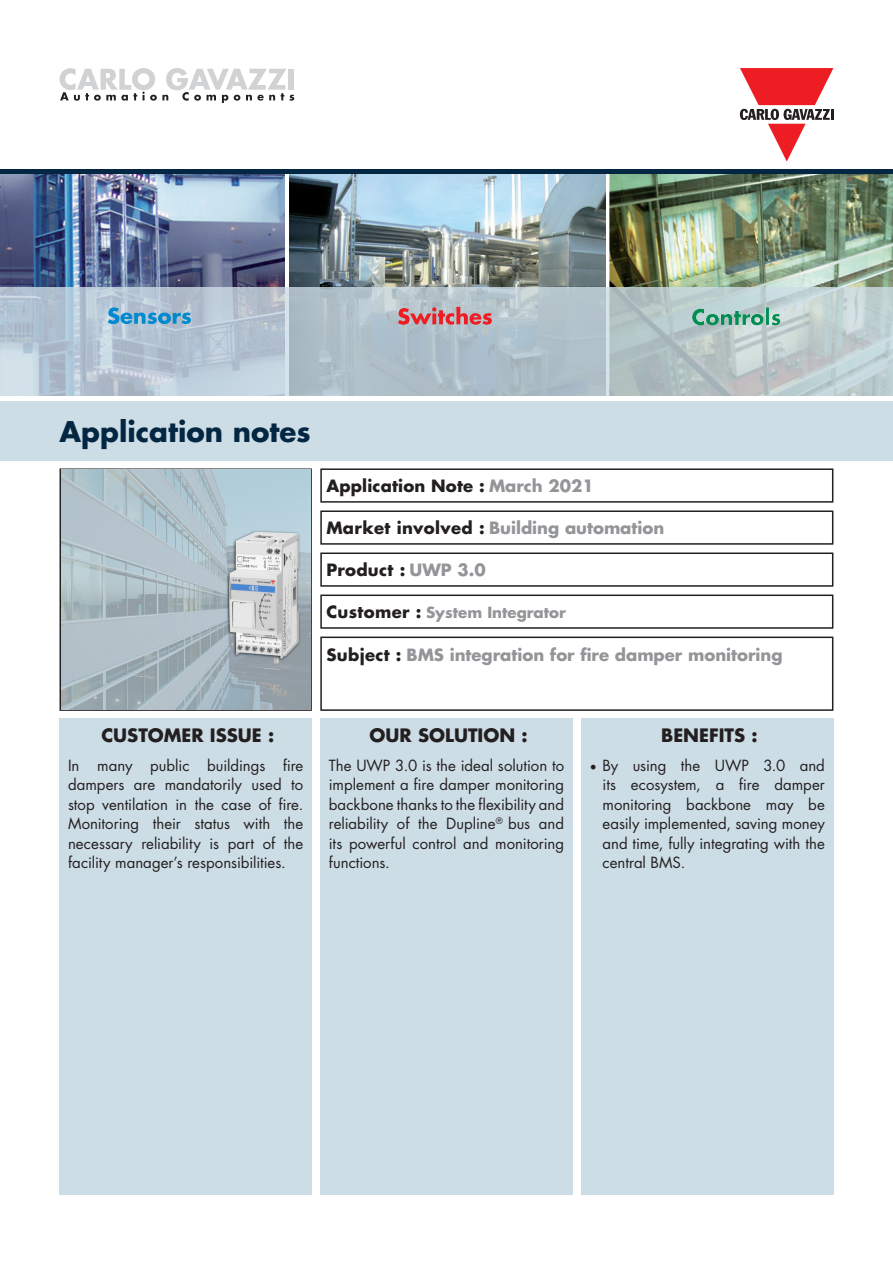
<style>
.page{position:relative;width:893px;height:1263px;background:#fff}
.page>*{position:absolute;margin:0;border:0;box-sizing:border-box;transform-origin:0 0}
.t1{font:700 27.75px "Futura Std";color:#032742}
.t2{font:700 18px "Futura Std";color:#231f20}
.t3{font:700 16.5px "Futura Std";color:#939598}
.t4{font:700 16.5px "Futura Std";letter-spacing:.01em;color:#231f20}
.t5{font:15px/19.5px "Futura Std";color:#231f20;text-align:justify}
.t6{font:700 15px "Futura Std";color:#939598}
.s1{color:#939598}
.s2{color:#231f20}
.s3{font-size:16.5px;color:#231f20}
.s4{font-family:"Minion Pro";font-size:18px}
</style>
<div class="page">
<svg style="left:740px;top:68px;width:93px;height:94px"></svg>
<svg style="left:60px;top:68px;width:234px;height:34px"></svg>
<div style="left:0;top:401px;width:893px;height:60px;background:#cddde6"></div>
<div style="left:60px;top:468px;width:252px;height:243px;border:2px solid #231f20"></div>
<div style="left:320px;top:468px;width:513px;height:35px;border:2px solid #231f20"></div>
<div style="left:320px;top:510px;width:513px;height:35px;border:2px solid #231f20"></div>
<div style="left:320px;top:552px;width:513px;height:35px;border:2px solid #231f20"></div>
<div style="left:320px;top:594px;width:513px;height:35px;border:2px solid #231f20"></div>
<div style="left:320px;top:636px;width:513px;height:75px;border:2px solid #231f20"></div>
<div style="left:60px;top:719px;width:252px;height:476px;background:#cddde6"></div>
<div style="left:320px;top:719px;width:253px;height:476px;background:#cddde6"></div>
<div style="left:581px;top:719px;width:252px;height:476px;background:#cddde6"></div>
<img style="left:61px;top:470px;width:249px;height:239px">
<img style="left:0;top:173px;width:285px;height:114px">
<img style="left:289px;top:173px;width:317px;height:114px">
<img style="left:610px;top:173px;width:283px;height:114px">
<svg style="left:0;top:287px;width:893px;height:109px;background:#b6c5ce"></svg>
<img style="left:692px;top:307px;width:88px;height:18px">
<svg style="left:398px;top:307px;width:94px;height:18px;background:#cc7e85"></svg>
<svg style="left:108px;top:307px;width:83px;height:17px"></svg>
<hr style="left:0;top:169px;width:893px;height:4px;background:#032742">
<h1 class="t1" style="left:60px;top:413px;width:253px">Application notes</h1>
<p class="t4" style="left:326px;top:475px;width:269px">Application Note : <span class="s1">March 2021</span></p>
<p class="t3" style="left:326px;top:517px;width:339px"><span class="s2">Market involved :</span> Building automation</p>
<p class="t4" style="left:326px;top:559px;width:161px">Product : <span class="s1">UWP 3.0</span></p>
<p class="t6" style="left:326px;top:603px;width:241px"><span class="s3">Customer :</span> System Integrator</p>
<p class="t3" style="left:326px;top:644px;width:458px"><span class="s2">Subject :</span> BMS integration for fire damper monitoring</p>
<p class="t2" style="left:101px;top:723px;width:174px">CUSTOMER ISSUE :</p>
<p class="t2" style="left:370px;top:723px;width:159px">OUR SOLUTION :</p>
<p class="t2" style="left:661px;top:723px;width:98px">BENEFITS :</p>
<p class="t5" style="left:68px;top:756px;width:237px">In many public buildings fire dampers are mandatorily used to stop ventilation in the case of fire.<br>Monitoring their status with the necessary reliability is part of the facility manager’s responsibilities.</p>
<p class="t5" style="left:329px;top:756px;width:237px">The UWP 3.0 is the ideal solution to implement a fire damper monitoring backbone thanks to the flexibility and reliability of the Dupline<sup>®</sup> bus and its powerful control and monitoring functions.</p>
<p class="t5" style="left:603px;top:756px;width:224px;text-indent:-13px"><span class="s4">•</span> By using the UWP 3.0 and its ecosystem, a fire damper monitoring backbone may be easily implemented, saving money and time, fully integrating with the central BMS.</p>
</div>
